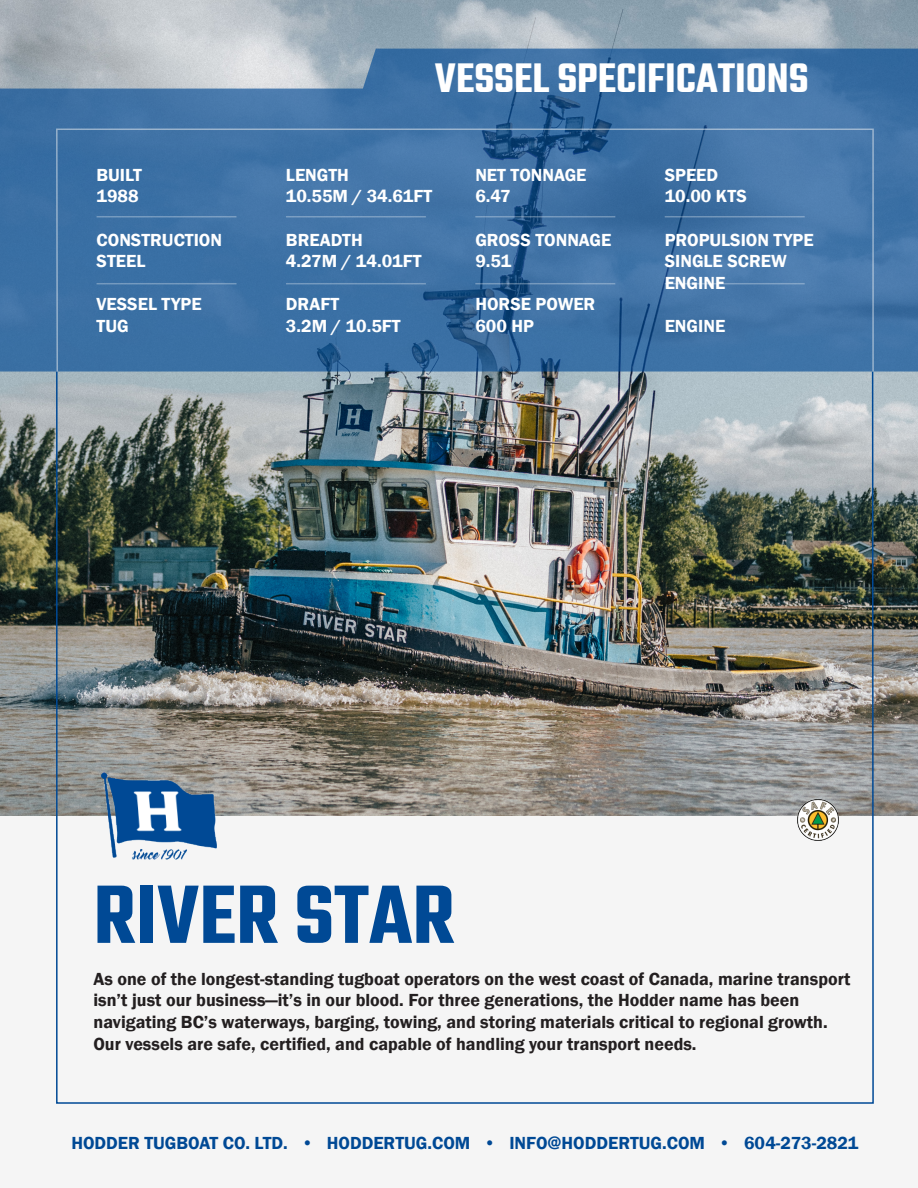
<style>
.page{position:relative;width:918px;height:1188px;background:#fff}
.page>*{position:absolute;margin:0;border:0;box-sizing:border-box;transform-origin:0 0}
.TITLE_-_BOAT_NAME{font:600 90px "Teko";color:#004995}
.t1{font:600 45px "Teko";color:#fff}
.BODY{font:600 18px/21.6px "Franklin Gothic";color:#231f20}
.FRANKLIN_GOTHIC_BOOK{font:600 18px/21.6px "Franklin Gothic";color:#fff}
.FRANKLIN_GOTHIC_HEAV{font:600 18px "Franklin Gothic";color:#fff}
.FRANKLIN_GOTHIC_HEAV-2{font:600 18px "Franklin Gothic";color:#004995}
</style>
<div class="page">
<div style="left:0;top:373px;width:918px;height:815px;background:#f5f5f5"></div>
<img style="left:0;top:0;width:918px;height:816px">
<img style="left:101px;top:772px;width:116px;height:88px">
<img style="left:798px;top:800px;width:41px;height:41px">
<svg style="left:0;top:49px;width:918px;height:323px;fill:#3e72a6"></svg>
<hr style="left:97px;top:216px;width:140px;height:2px;background:#fff">
<hr style="left:286px;top:216px;width:140px;height:2px;background:#fff">
<hr style="left:475px;top:216px;width:140px;height:2px;background:#fff">
<hr style="left:665px;top:216px;width:140px;height:2px;background:#fff">
<hr style="left:97px;top:283px;width:140px;height:1px;background:#fff">
<hr style="left:286px;top:283px;width:140px;height:1px;background:#fff">
<hr style="left:475px;top:283px;width:140px;height:1px;background:#fff">
<hr style="left:665px;top:283px;width:140px;height:1px;background:#fff">
<p class="FRANKLIN_GOTHIC_HEAV" style="left:97px;top:164px;width:47px">BUILT</p>
<p class="FRANKLIN_GOTHIC_BOOK" style="left:97px;top:186px;width:44px">1988</p>
<p class="FRANKLIN_GOTHIC_HEAV" style="left:97px;top:228px;width:127px">CONSTRUCTION</p>
<p class="FRANKLIN_GOTHIC_BOOK" style="left:97px;top:251px;width:50px">STEEL</p>
<p class="FRANKLIN_GOTHIC_BOOK" style="left:97px;top:294px;width:107px">VESSEL TYPE</p>
<p class="FRANKLIN_GOTHIC_BOOK" style="left:97px;top:315px;width:34px">TUG</p>
<p class="t1" style="left:435px;top:50px;width:375px">VESSEL SPECIFICATIONS</p>
<p class="FRANKLIN_GOTHIC_HEAV" style="left:286px;top:164px;width:64px">LENGTH</p>
<p class="FRANKLIN_GOTHIC_BOOK" style="left:286px;top:186px;width:148px">10.55M / 34.61FT</p>
<p class="FRANKLIN_GOTHIC_HEAV" style="left:286px;top:228px;width:78px">BREADTH</p>
<p class="FRANKLIN_GOTHIC_HEAV" style="left:286px;top:250px;width:137px">4.27M / 14.01FT</p>
<p class="FRANKLIN_GOTHIC_HEAV" style="left:286px;top:293px;width:55px">DRAFT</p>
<p class="FRANKLIN_GOTHIC_BOOK" style="left:286px;top:315px;width:116px">3.2M / 10.5FT</p>
<p class="FRANKLIN_GOTHIC_HEAV" style="left:475px;top:164px;width:113px">NET TONNAGE</p>
<p class="FRANKLIN_GOTHIC_BOOK" style="left:475px;top:186px;width:37px">6.47</p>
<p class="FRANKLIN_GOTHIC_HEAV" style="left:475px;top:228px;width:138px">GROSS TONNAGE</p>
<p class="FRANKLIN_GOTHIC_BOOK" style="left:475px;top:251px;width:38px">9.51</p>
<p class="FRANKLIN_GOTHIC_BOOK" style="left:475px;top:294px;width:122px">HORSE POWER</p>
<p class="FRANKLIN_GOTHIC_BOOK" style="left:475px;top:315px;width:60px">600 HP</p>
<p class="FRANKLIN_GOTHIC_HEAV" style="left:665px;top:164px;width:55px">SPEED</p>
<p class="FRANKLIN_GOTHIC_BOOK" style="left:665px;top:186px;width:84px">10.00 KTS</p>
<p class="FRANKLIN_GOTHIC_HEAV" style="left:665px;top:228px;width:151px">PROPULSION TYPE</p>
<p class="FRANKLIN_GOTHIC_BOOK" style="left:665px;top:251px;width:124px">SINGLE SCREW<br>ENGINE</p>
<p class="FRANKLIN_GOTHIC_BOOK" style="left:665px;top:315px;width:62px">ENGINE</p>
<p class="TITLE_-_BOAT_NAME" style="left:93px;top:860px;width:363px">RIVER STAR</p>
<p class="BODY" style="left:93px;top:968px;width:759px">As one of the longest-standing tugboat operators on the west coast of Canada, marine transport isn’t just our business—it’s in our blood. For three generations, the Hodder name has been navigating BC’s waterways, barging, towing, and storing materials critical to regional growth.<br>Our vessels are safe, certified, and capable of handling your transport needs.</p>
<p class="FRANKLIN_GOTHIC_HEAV-2" style="left:71px;top:1132px;width:789px">HODDER TUGBOAT CO. LTD. • HODDERTUG.COM • INFO@HODDERTUG.COM • 604-273-2821</p>
</div>
